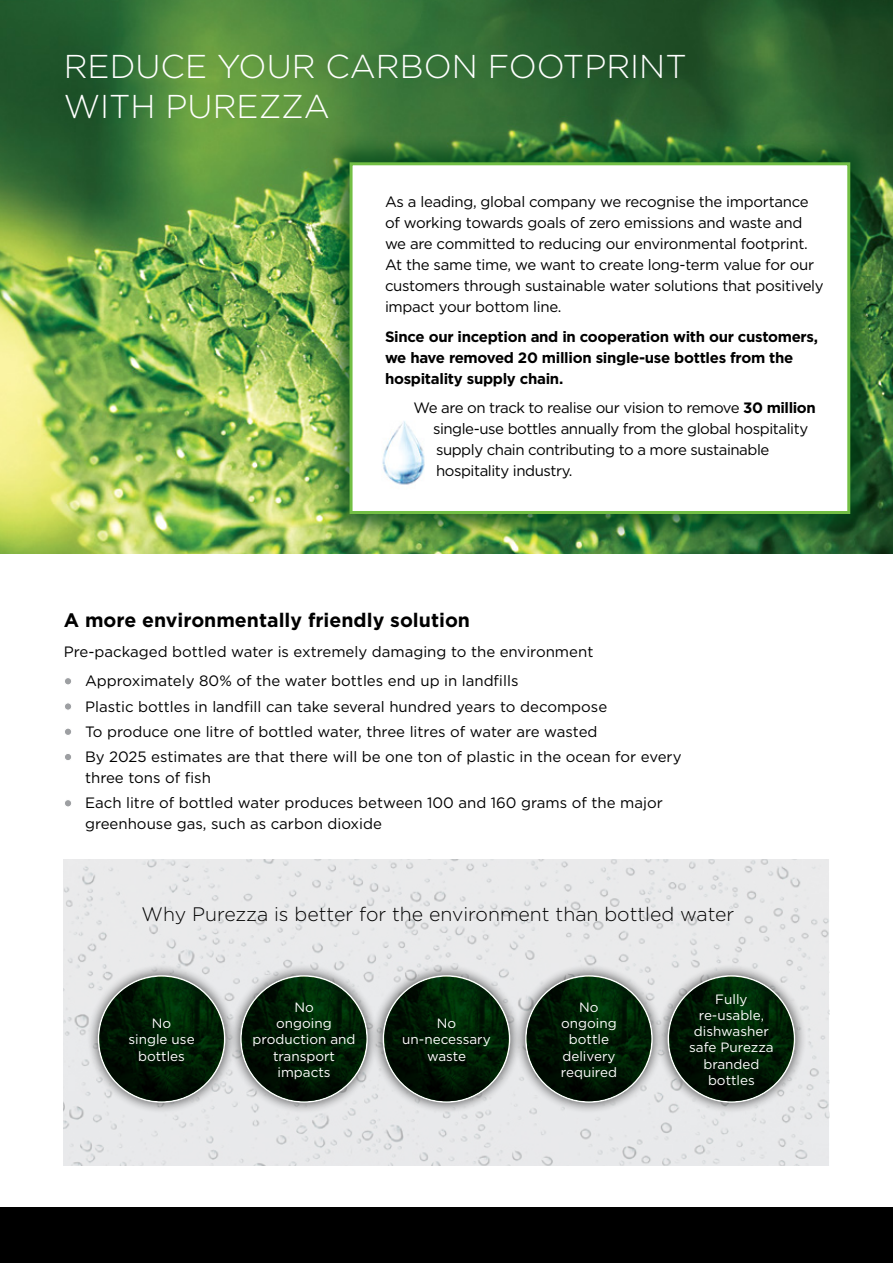
<style>
.page{position:relative;width:893px;height:1263px;background:#fff}
.page>*{position:absolute;margin:0;border:0;box-sizing:border-box;transform-origin:0 0}
.t1{font:300 33px/39.6px "Gotham HTF";color:#fff}
.t2{font:300 19.5px "Gotham HTF";color:#000}
.t3{font:700 19.5px "Gotham";color:#000}
.t4{font:15px/21px "Gotham";letter-spacing:-.02em;color:#000}
.t5{font:15px/25.2px "Gotham";color:#000}
.t6{font:700 15px/21px "Gotham";letter-spacing:-.02em;color:#000}
.t7{font:13.5px/16.2px "Gotham";color:#fff;text-align:center}
.s1{font-weight:700}
</style>
<div class="page">
<img style="left:0;top:0;width:893px;height:553px">
<div style="left:64px;top:677px;width:8px;height:8px;background:#9d9fa2;border-radius:50%"></div>
<div style="left:64px;top:677px;width:8px;height:8px;border:1px solid #fff;border-radius:50%"></div>
<div style="left:64px;top:703px;width:8px;height:7px;background:#9d9fa2;border-radius:50%"></div>
<div style="left:64px;top:702px;width:8px;height:9px;border:1px solid #fff;border-radius:50%"></div>
<div style="left:64px;top:728px;width:8px;height:7px;background:#9d9fa2;border-radius:50%"></div>
<div style="left:64px;top:727px;width:8px;height:9px;border:1px solid #fff;border-radius:50%"></div>
<div style="left:64px;top:753px;width:8px;height:8px;background:#9d9fa2;border-radius:50%"></div>
<div style="left:64px;top:753px;width:8px;height:8px;border:1px solid #fff;border-radius:50%"></div>
<div style="left:64px;top:800px;width:8px;height:7px;background:#9d9fa2;border-radius:50%"></div>
<div style="left:64px;top:799px;width:8px;height:8px;border:1px solid #fff;border-radius:50%"></div>
<div style="left:0;top:1208px;width:893px;height:55px;background:#000"></div>
<img style="left:64px;top:859px;width:765px;height:306px">
<div style="left:86px;top:963px;width:151px;height:151px;background:#000;opacity:.5"></div>
<div style="left:229px;top:963px;width:150px;height:151px;background:#000;opacity:.5"></div>
<div style="left:371px;top:963px;width:151px;height:151px;background:#000;opacity:.5"></div>
<div style="left:513px;top:963px;width:151px;height:151px;background:#000;opacity:.5"></div>
<div style="left:656px;top:963px;width:151px;height:151px;background:#000;opacity:.5"></div>
<div style="left:323px;top:135px;width:554px;height:406px;background:#004719;opacity:.75"></div>
<div style="left:350px;top:162px;width:500px;height:352px;background:#fff;border:3px solid #72bf44"></div>
<img style="left:382px;top:421px;width:43px;height:64px">
<svg style="left:99px;top:976px;width:126px;height:126px;background:#051f09"></svg>
<svg style="left:241px;top:976px;width:126px;height:126px;background:#052009"></svg>
<svg style="left:383px;top:976px;width:126px;height:126px;background:#052009"></svg>
<svg style="left:526px;top:976px;width:126px;height:126px;background:#052009"></svg>
<svg style="left:668px;top:976px;width:126px;height:126px;background:#052009"></svg>
<h1 class="t1" style="left:64px;top:46px;width:624px">REDUCE YOUR CARBON FOOTPRINT<br>WITH PUREZZA</h1>
<p class="t4" style="left:385px;top:191px;width:440px">As a leading, global company we recognise the importance of working towards goals of zero emissions and waste and we are committed to reducing our environmental footprint.<br>At the same time, we want to create long-term value for our customers through sustainable water solutions that positively impact your bottom line.</p>
<p class="t6" style="left:385px;top:326px;width:435px">Since our inception and in cooperation with our customers, we have removed 20 million single-use bottles from the hospitality supply chain.</p>
<p class="t4" style="left:433px;top:397px;width:384px;text-indent:-20px">We are on track to realise our vision to remove <span class="s1">30 million </span>single-use bottles annually from the global hospitality supply chain contributing to a more sustainable hospitality industry.</p>
<h2 class="t3" style="left:64px;top:607px;width:408px">A more environmentally friendly solution</h2>
<p class="t5" style="left:85px;top:636px;width:510px;line-height:29.5px;text-indent:-21px">Pre-packaged bottled water is extremely damaging to the environment<br>Approximately 80% of the water bottles end up in landfills</p>
<p class="t5" style="left:85px;top:693px;width:598px">Plastic bottles in landfill can take several hundred years to decompose<br>To produce one litre of bottled water, three litres of water are wasted<br>By 2025 estimates are that there will be one ton of plastic in the ocean for every</p>
<p class="t5" style="left:85px;top:765px;width:579px">three tons of fish<br>Each litre of bottled water produces between 100 and 160 grams of the major</p>
<p class="t5" style="left:85px;top:811px;width:298px">greenhouse gas, such as carbon dioxide</p>
<h2 class="t2" style="left:142px;top:904px;width:594px">Why Purezza is better for the environment than bottled water</h2>
<p class="t7" style="left:128px;top:1015px;width:68px">No<br>single use bottles</p>
<p class="t7" style="left:253px;top:999px;width:105px">No<br>ongoing production and transport impacts</p>
<p class="t7" style="left:402px;top:1015px;width:90px">No un-necessary waste</p>
<p class="t7" style="left:561px;top:999px;width:58px">No ongoing bottle delivery required</p>
<p class="t7" style="left:689px;top:991px;width:86px">Fully re-usable, dishwasher safe Purezza branded bottles</p>
</div>
